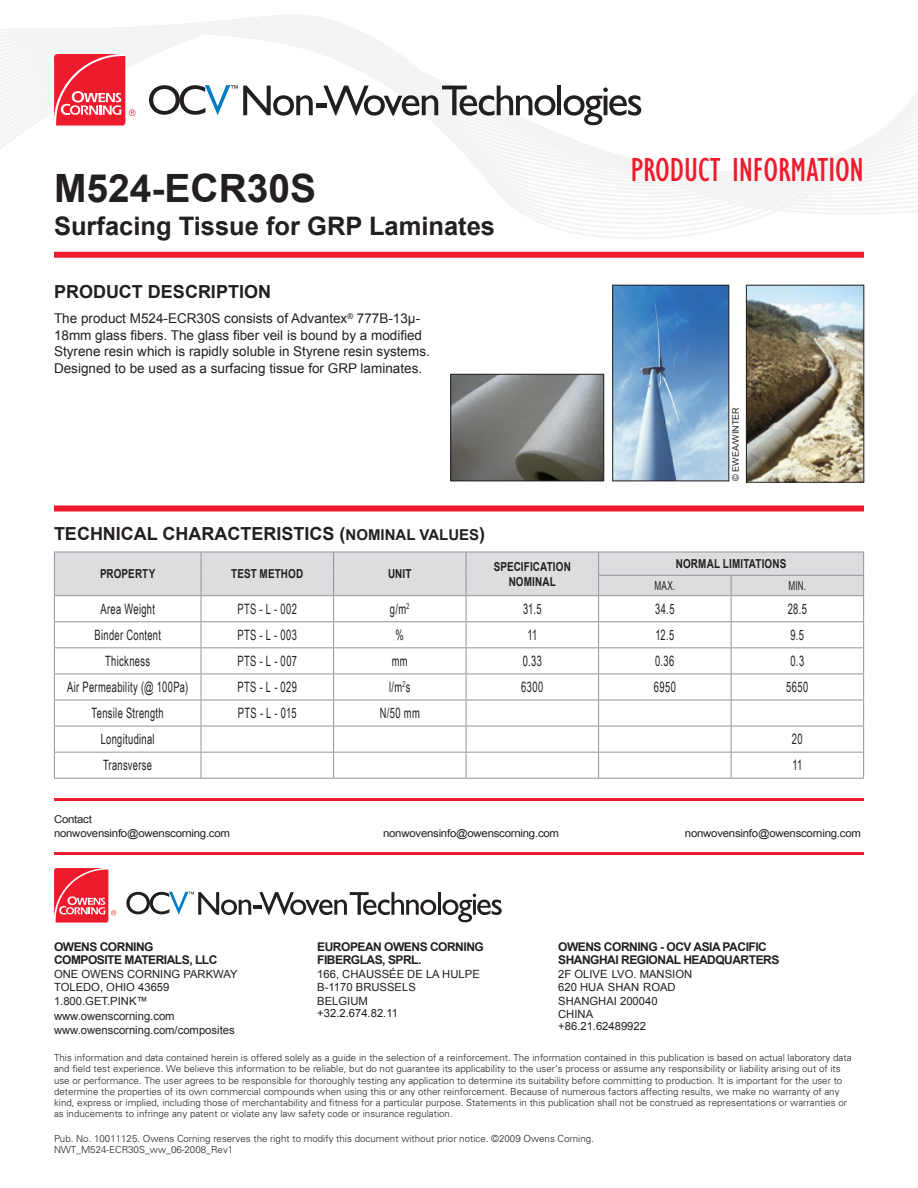
<style>
.page{position:relative;width:918px;height:1188px;background:#fff}
.page>*{position:absolute;margin:0;border:0;box-sizing:border-box;transform-origin:0 0}
.t1{font:700 39px "Arial";color:#231f20}
.t2{font:condensed 34.5px "Gill Sans Std";letter-spacing:-.005em;color:#ee1b2c}
.t3{font:700 25.5px "Arial";color:#231f20}
.t4{font:700 18px "Arial";color:#231f20}
.t5{font:14.25px "Arial Narrow";letter-spacing:.03em;color:#231f20;scale:.8 1}
.t6{font:13.5px/16.5px "Arial";color:#231f20}
.t7{font:700 12.3px/15px "Arial";letter-spacing:.01em;color:#231f20;text-align:right;scale:.8 1}
.t8{font:12.3px "Arial Narrow";letter-spacing:.02em;color:#231f20;scale:.8 1}
.t9{font:700 12px "Arial";letter-spacing:-.04em;color:#231f20}
.t10{font:11.25px/12px "Arial";color:#231f20}
.t11{font:10.8px "Arial";letter-spacing:-.02em;color:#231f20;scale:1.06 1}
.t12{font:300 9.75px/11.2px "Univers";color:#231f20}
.t13{font:9px "Arial";color:#231f20}
.s1{font-size:15px}
</style>
<div class="page">
<div style="left:54px;top:252px;width:810px;height:6px;background:#ee1b2c"></div>
<svg style="left:0;top:15px;width:918px;height:224px"></svg>
<svg style="left:54px;top:54px;width:82px;height:72px"></svg>
<svg style="left:149px;top:85px;width:164px;height:31px"></svg>
<hr style="left:316px;top:104px;width:11px;height:4px;background:#231f20">
<svg style="left:323px;top:86px;width:232px;height:30px"></svg>
<hr style="left:557px;top:86px;width:4px;height:29px;background:#231f20">
<svg style="left:564px;top:87px;width:77px;height:38px"></svg>
<div style="left:54px;top:506px;width:810px;height:6px;background:#ee1b2c"></div>
<svg style="left:54px;top:552px;width:810px;height:226px"></svg>
<hr style="left:54px;top:778px;width:147px;height:1px;background:#939598">
<hr style="left:201px;top:778px;width:133px;height:1px;background:#939598">
<hr style="left:334px;top:778px;width:132px;height:1px;background:#939598">
<hr style="left:466px;top:778px;width:133px;height:1px;background:#939598">
<hr style="left:599px;top:778px;width:132px;height:1px;background:#939598">
<hr style="left:731px;top:778px;width:133px;height:1px;background:#939598">
<hr style="left:54px;top:852px;width:810px;height:3px;background:#ee1b2c">
<svg style="left:54px;top:868px;width:62px;height:55px"></svg>
<svg style="left:126px;top:892px;width:310px;height:23px"></svg>
<hr style="left:438px;top:892px;width:3px;height:23px;background:#231f20">
<svg style="left:443px;top:894px;width:59px;height:28px"></svg>
<hr style="left:54px;top:798px;width:810px;height:3px;background:#ee1b2c">
<img style="left:453px;top:376px;width:149px;height:103px">
<div style="left:451px;top:374px;width:153px;height:107px;border:1px solid #231f20"></div>
<img style="left:615px;top:287px;width:112px;height:192px">
<div style="left:613px;top:285px;width:116px;height:196px;border:1px solid #231f20"></div>
<img style="left:748px;top:287px;width:114px;height:193px">
<div style="left:746px;top:285px;width:118px;height:197px;border:1px solid #231f20"></div>
<p class="t1" style="left:54px;top:163px;width:264px">M524-ECR30S</p>
<p class="t3" style="left:54px;top:210px;width:443px">SURFACING TISSUE FOR GRP LAMINATES</p>
<p class="t4" style="left:54px;top:280px;width:108px">PRODUCT DESCR</p>
<p class="t4" style="left:211px;top:280px;width:62px">IPTION</p>
<p class="t6" style="left:54px;top:310px;width:377px">The product M524-ECR30S consists of Advantex<sup>®</sup> 777B-13μ-18mm glass fibers. The glass fiber veil is bound by a modified Styrene resin which is rapidly soluble in Styrene resin systems.<br>Designed to be used as a surfacing tissue for GRP laminates.</p>
<p class="t2" style="left:630px;top:151px;width:235px">PRODUCT INFORMATION</p>
<p class="t13" style="left:730px;top:481px;width:75px;rotate:-90deg">© EWEA/WINTER</p>
<p class="t4" style="left:54px;top:521px;width:433px">TECHNICAL CHARACTERISTICS (<span class="s1">NOMINAL VALUES</span>)</p>
<p class="t7" style="left:100px;top:567px;width:71px">PROPERTY</p>
<p class="t7" style="left:231px;top:567px;width:82px">TEST METHOD</p>
<p class="t7" style="left:388px;top:567px;width:31px">UNI T</p>
<p class="t7" style="left:494px;top:559px;width:82px">SPECIFICATION<br>NOMINAL</p>
<p class="t7" style="left:676px;top:557px;width:140px">NO RMAL LIMITATIONS</p>
<p class="t8" style="left:654px;top:579px;width:27px">MAX.</p>
<p class="t8" style="left:789px;top:579px;width:23px">MIN.</p>
<p class="t5" style="left:100px;top:601px;width:70px">Area Weight</p>
<p class="t5" style="left:238px;top:601px;width:76px">PTS - L - 002</p>
<p class="t5" style="left:390px;top:601px;width:26px">g/m<sup>2</sup></p>
<p class="t5" style="left:523px;top:601px;width:25px">31.5</p>
<p class="t5" style="left:655px;top:601px;width:26px">34.5</p>
<p class="t5" style="left:788px;top:601px;width:26px">28.5</p>
<p class="t5" style="left:94px;top:627px;width:85px">Binder Content</p>
<p class="t5" style="left:238px;top:627px;width:76px">PTS - L - 003</p>
<p class="t5" style="left:396px;top:627px;width:12px">%</p>
<p class="t5" style="left:527px;top:627px;width:14px">11</p>
<p class="t5" style="left:655px;top:627px;width:25px">12.5</p>
<p class="t5" style="left:791px;top:627px;width:19px">9.5</p>
<p class="t5" style="left:105px;top:653px;width:58px">Thickness</p>
<p class="t5" style="left:238px;top:653px;width:76px">PTS - L - 007</p>
<p class="t5" style="left:392px;top:653px;width:21px">mm</p>
<p class="t5" style="left:523px;top:653px;width:26px">0.33</p>
<p class="t5" style="left:655px;top:653px;width:26px">0.36</p>
<p class="t5" style="left:791px;top:653px;width:19px">0.3</p>
<p class="t5" style="left:67px;top:679px;width:153px">Air Permeability (@ 100Pa)</p>
<p class="t5" style="left:238px;top:679px;width:76px">PTS - L - 029</p>
<p class="t5" style="left:389px;top:679px;width:28px">l/m<sup>2</sup>s</p>
<p class="t5" style="left:521px;top:679px;width:29px">6300</p>
<p class="t5" style="left:654px;top:679px;width:29px">6950</p>
<p class="t5" style="left:786px;top:679px;width:29px">5650</p>
<p class="t5" style="left:92px;top:705px;width:92px">Tensile Strength</p>
<p class="t5" style="left:238px;top:705px;width:75px">PTS - L - 015</p>
<p class="t5" style="left:380px;top:705px;width:52px">N/50 mm</p>
<p class="t5" style="left:101px;top:731px;width:69px">Longitudinal</p>
<p class="t5" style="left:792px;top:731px;width:15px">20</p>
<p class="t5" style="left:103px;top:757px;width:63px">Transverse</p>
<p class="t5" style="left:792px;top:757px;width:14px">11</p>
<p class="t11" style="left:54px;top:812px;width:37px">Contact</p>
<p class="t11" style="left:54px;top:826px;width:168px">nonwovensinfo@owenscorning.com</p>
<p class="t11" style="left:383px;top:826px;width:168px">nonwovensinfo@owenscorning.com</p>
<p class="t11" style="left:685px;top:826px;width:168px">nonwovensinfo@owenscorning.com</p>
<p class="t9" style="left:54px;top:939px;width:101px">OWENS CORNING</p>
<p class="t9" style="left:54px;top:952px;width:165px">COMPOSITE MATERIALS, LLC</p>
<p class="t10" style="left:54px;top:968px;width:185px">ONE OWENS CORNING PARKWAY</p>
<p class="t10" style="left:54px;top:981px;width:117px">TOLEDO, OHIO 43659</p>
<p class="t10" style="left:54px;top:995px;width:95px">1.800.GET.PINK™</p>
<p class="t10" style="left:54px;top:1011px;width:122px">www.owenscorning.com</p>
<p class="t10" style="left:54px;top:1024px;width:182px">www.owenscorning.com/composites</p>
<p class="t9" style="left:317px;top:939px;width:168px">EUROPEAN OWENS CORNING</p>
<p class="t9" style="left:317px;top:952px;width:106px">FIBERGLAS, SPRL.</p>
<p class="t10" style="left:317px;top:968px;width:164px">166, CHAUSSÉE DE LA HULPE</p>
<p class="t10" style="left:317px;top:981px;width:100px">B-1170 BRUSSELS</p>
<p class="t10" style="left:317px;top:995px;width:52px">BELGIUM</p>
<p class="t10" style="left:317px;top:1007px;width:82px">+32.2.674.82.11</p>
<p class="t9" style="left:558px;top:939px;width:210px">OWENS CORNIN G - OCV ASIA PACIFIC</p>
<p class="t9" style="left:558px;top:952px;width:223px">SHANGHAI REGIONAL HEADQUARTERS</p>
<p class="t10" style="left:558px;top:968px;width:136px">2F OLIVE LVO. MANSION</p>
<p class="t10" style="left:558px;top:981px;width:119px">620 HUA SHAN ROAD</p>
<p class="t10" style="left:558px;top:995px;width:101px">SHANGHAI 200040</p>
<p class="t10" style="left:558px;top:1008px;width:89px">CHINA +86.21.62489922</p>
<p class="t12" style="left:54px;top:1052px;width:799px">This information and data contained herein is offered solely as a guide in the selection of a reinforcement. The information contained in this publication is based on actual laboratory data and field test experience. We believe this information to be reliable, but do not guarantee its applicability to the user’s process or assume any responsibility or liability arising out of its use or performance. The user agrees to be responsible for thoroughly testing any application to determine its suitability before committing to production. It is important for the user to determine the properties of its own commercial compounds when using this or any other reinforcement. Because of numerous factors affecting results, we make no warranty of any kind, express or implied, including those of merchantability and fitness for a particular purpose. Statements in this publication shall not be construed as representations or warranties or as inducements to infringe any patent or violate any law safety code or insurance regulation.</p>
<p class="t12" style="left:54px;top:1133px;width:541px">Pub. No. 10011125. Owens Corning reserves the right to modify this document without prior notice. ©2009 Owens Corning.</p>
<p class="t12" style="left:54px;top:1144px;width:181px">NWT_M524-ECR30S_ww_06-2008_Rev1</p>
</div>
